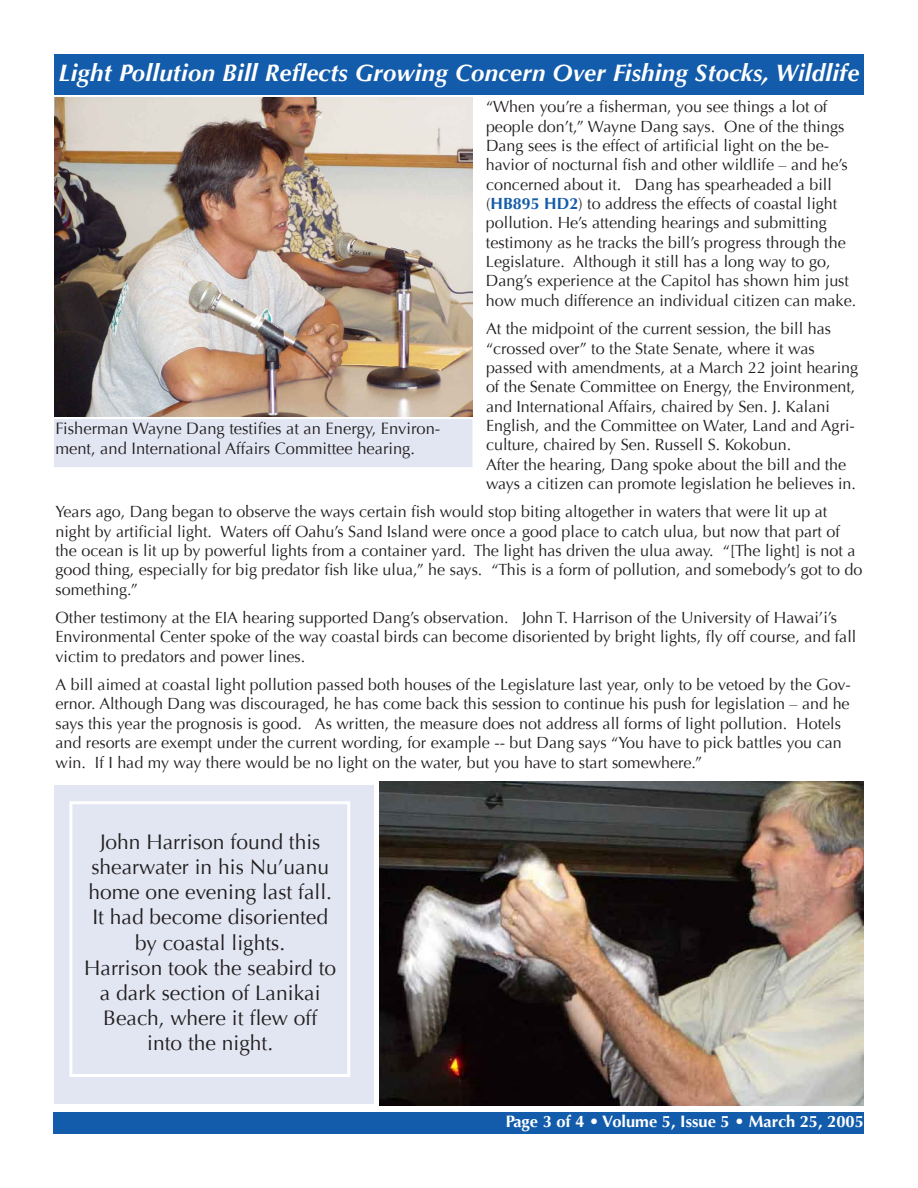
<style>
.page{position:relative;width:918px;height:1188px;background:#fff}
.page>*{position:absolute;margin:0;border:0;box-sizing:border-box;transform-origin:0 0}
.t1{font:italic 700 24px "Optima";letter-spacing:.01em;color:#fff}
.t2{font:21px/25.2px "Optima";color:#231f20;text-align:center}
.t3{font:16.5px/19.8px "Optima";color:#231f20}
.t4{font:700 16.5px "Optima";color:#fff}
.t5{font:16.2px/19.4px "Optima";color:#231f20}
.s1{font-weight:700;color:#135cab}
</style>
<div class="page">
<div style="left:54px;top:785px;width:319px;height:318px;background:#e2e6f3"></div>
<img style="left:54px;top:98px;width:418px;height:319px">
<img style="left:380px;top:782px;width:484px;height:324px">
<div style="left:53px;top:1112px;width:811px;height:22px;background:#135cab"></div>
<div style="left:54px;top:54px;width:810px;height:40px;background:#135cab"></div>
<div style="left:54px;top:419px;width:418px;height:48px;background:#e2e6f3"></div>
<div style="left:69px;top:801px;width:281px;height:276px;border:3px solid #fff"></div>
<h1 class="t1" style="left:58px;top:59px;width:803px">Light Pollution Bill Reflects Growing Concern Over Fishing Stocks, Wildlife</h1>
<p class="t5" style="left:486px;top:97px;width:372px">“When you’re a fisherman, you see things a lot of people don’t,” Wayne Dang says. One of the things Dang sees is the effect of artificial light on the be&shy;havior of nocturnal fish and other wildlife – and he’s concerned about it. Dang has spearheaded a bill (<span class="s1">HB895 HD2</span>) to address the effects of coastal light pollution. He’s attending hearings and submitting testimony as he tracks the bill’s progress through the Legislature. Although it still has a long way to go, Dang’s experience at the Capitol has shown him just how much difference an individual citizen can make.</p>
<p class="t5" style="left:486px;top:319px;width:374px">At the midpoint of the current session, the bill has “crossed over” to the State Senate, where it was passed with amendments, at a March 22 joint hearing of the Senate Committee on Energy, the Environment, and International Affairs, chaired by Sen. J. Kalani English, and the Committee on Water, Land and Agri&shy;culture, chaired by Sen. Russell S. Kokobun.<br>After the hearing, Dang spoke about the bill and the ways a citizen can promote legislation he believes in.</p>
<p class="t5" style="left:55px;top:502px;width:809px">Years ago, Dang began to observe the ways certain fish would stop biting altogether in waters that were lit up at night by artificial light. Waters off Oahu’s Sand Island were once a good place to catch ulua, but now that part of the ocean is lit up by powerful lights from a container yard. The light has driven the ulua away. “[The light] is not a good thing, especially for big predator fish like ulua,” he says. “This is a form of pollution, and somebody’s got to do something.”</p>
<p class="t5" style="left:55px;top:608px;width:802px">Other testimony at the EIA hearing supported Dang’s observation. John T. Harrison of the University of Hawai’i’s<br>Environmental Center spoke of the way coastal birds can become disoriented by bright lights, fly off course, and fall victim to predators and power lines.</p>
<p class="t5" style="left:55px;top:675px;width:797px">A bill aimed at coastal light pollution passed both houses of the Legislature last year, only to be vetoed by the Gov&shy;ernor. Although Dang was discouraged, he has come back this session to continue his push for legislation – and he says this year the prognosis is good. As written, the measure does not address all forms of light pollution. Hotels and resorts are exempt under the current wording, for example -- but Dang says “You have to pick battles you can win. If I had my way there would be no light on the water, but you have to start somewhere.”</p>
<p class="t3" style="left:55px;top:419px;width:387px">Fisherman Wayne Dang testifies at an Energy, Environ&shy;ment, and International Affairs Committee hearing.</p>
<p class="t2" style="left:84px;top:829px;width:254px">John Harrison found this shearwater in his Nu’uanu home one evening last fall.<br>It had become disoriented by coastal lights.<br>Harrison took the seabird to a dark section of Lanikai<br>Beach, where it flew off into the night.</p>
<p class="t4" style="left:506px;top:1112px;width:360px">Page 3 of 4 • Volume 5, Issue 5 • March 25, 2005</p>
</div>
